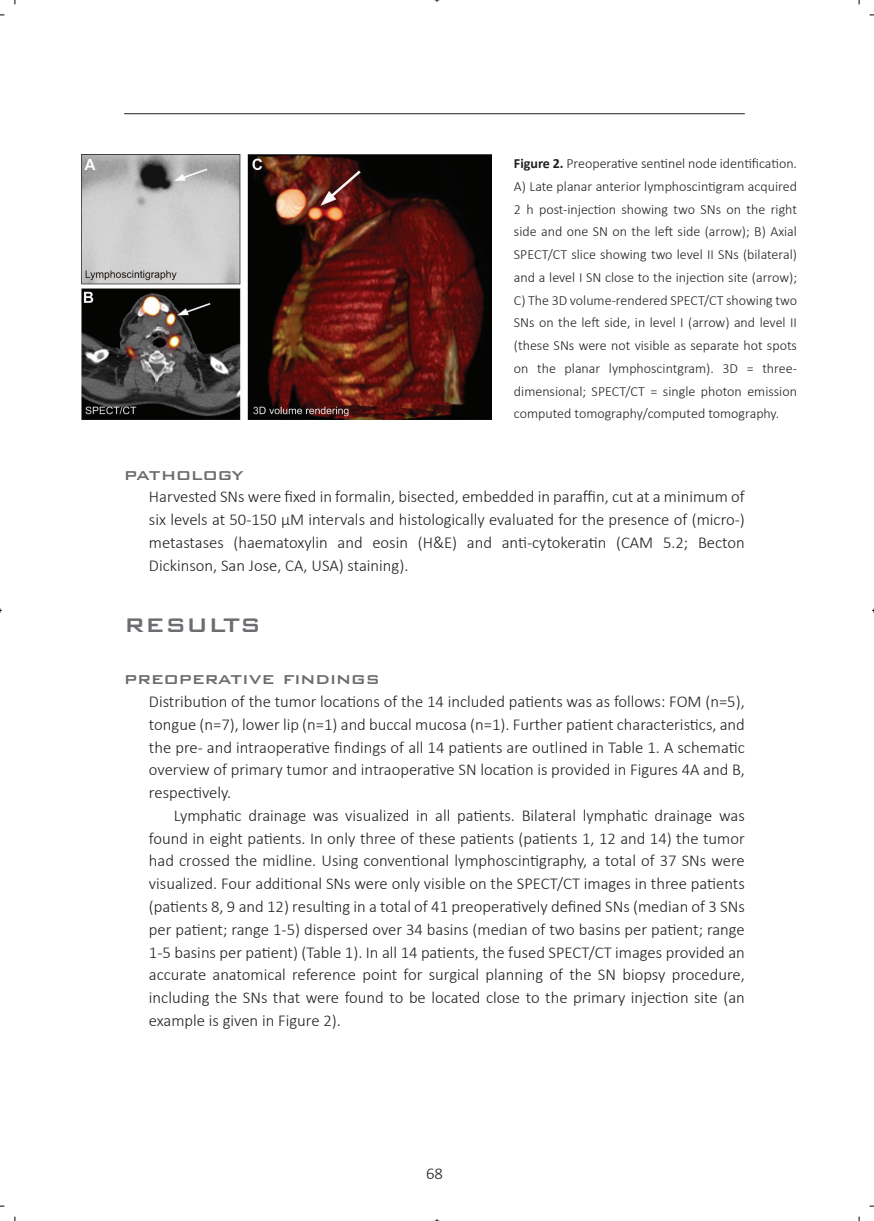
<style>
.page{position:relative;width:874px;height:1221px;background:#fff}
.page>*{position:absolute;margin:0;border:0;box-sizing:border-box;transform-origin:0 0}
.t1{font:500 26.25px "Bank Gothic BT";color:#6c6d70}
.t2{font:500 21px "Bank Gothic BT";color:#6c6d70}
.t3{font:300 16.62px/22.8px "Calibri";color:#231f20;text-align:justify}
.t4{font:300 14px/22.8px "Calibri";color:#231f20;text-align:justify}
.s1{font-weight:700}
</style>
<div class="page">
<hr style="left:124px;top:113px;width:620px;height:1px;background:#231f20">
<img style="left:82px;top:154px;width:409px;height:265px">
<p class="t4" style="left:513px;top:151px;width:284px"><span class="s1">Figure 2.</span> Preoperative sentinel node identification.<br>A) Late planar anterior lymphoscintigram acquired 2 h post-injection showing two SNs on the right side and one SN on the left side (arrow); B) Axial SPECT/CT slice showing two level II SNs (bilateral) and a level I SN close to the injection site (arrow); C) The 3D volume-rendered SPECT/CT showing two SNs on the left side, in level I (arrow) and level II (these SNs were not visible as separate hot spots on the planar lymphoscintgram). 3D = three&shy;dimensional; SPECT/CT = single photon emission computed tomography/computed tomography.</p>
<p class="t2" style="left:124px;top:462px;width:121px">pathology</p>
<p class="t3" style="left:149px;top:484px;width:597px">Harvested SNs were fixed in formalin, bisected, embedded in paraffin, cut at a minimum of six levels at 50-150 μM intervals and histologically evaluated for the presence of (micro-) metastases (haematoxylin and eosin (H&amp;E) and anti-cytokeratin (CAM 5.2; Becton Dickinson, San Jose, CA, USA) staining).</p>
<h1 class="t1" style="left:124px;top:610px;width:138px">RESULTS</h1>
<p class="t2" style="left:124px;top:667px;width:257px">preoperative findings</p>
<p class="t3" style="left:149px;top:689px;width:597px">Distribution of the tumor locations of the 14 included patients was as follows: FOM (n=5), tongue (n=7), lower lip (n=1) and buccal mucosa (n=1). Further patient characteristics, and the pre- and intraoperative findings of all 14 patients are outlined in Table 1. A schematic overview of primary tumor and intraoperative SN location is provided in Figures 4A and B, respectively.</p>
<p class="t3" style="left:149px;top:803px;width:597px;text-indent:25px">Lymphatic drainage was visualized in all patients. Bilateral lymphatic drainage was found in eight patients. In only three of these patients (patients 1, 12 and 14) the tumor had crossed the midline. Using conventional lymphoscintigraphy, a total of 37 SNs were visualized. Four additional SNs were only visible on the SPECT/CT images in three patients (patients 8, 9 and 12) resulting in a total of 41 preoperatively defined SNs (median of 3 SNs per patient; range 1-5) dispersed over 34 basins (median of two basins per patient; range 1-5 basins per patient) (Table 1). In all 14 patients, the fused SPECT/CT images provided an accurate anatomical reference point for surgical planning of the SN biopsy procedure, including the SNs that were found to be located close to the primary injection site (an example is given in Figure 2).</p>
<p class="t3" style="left:426px;top:1161px;width:18px">68</p>
</div>
